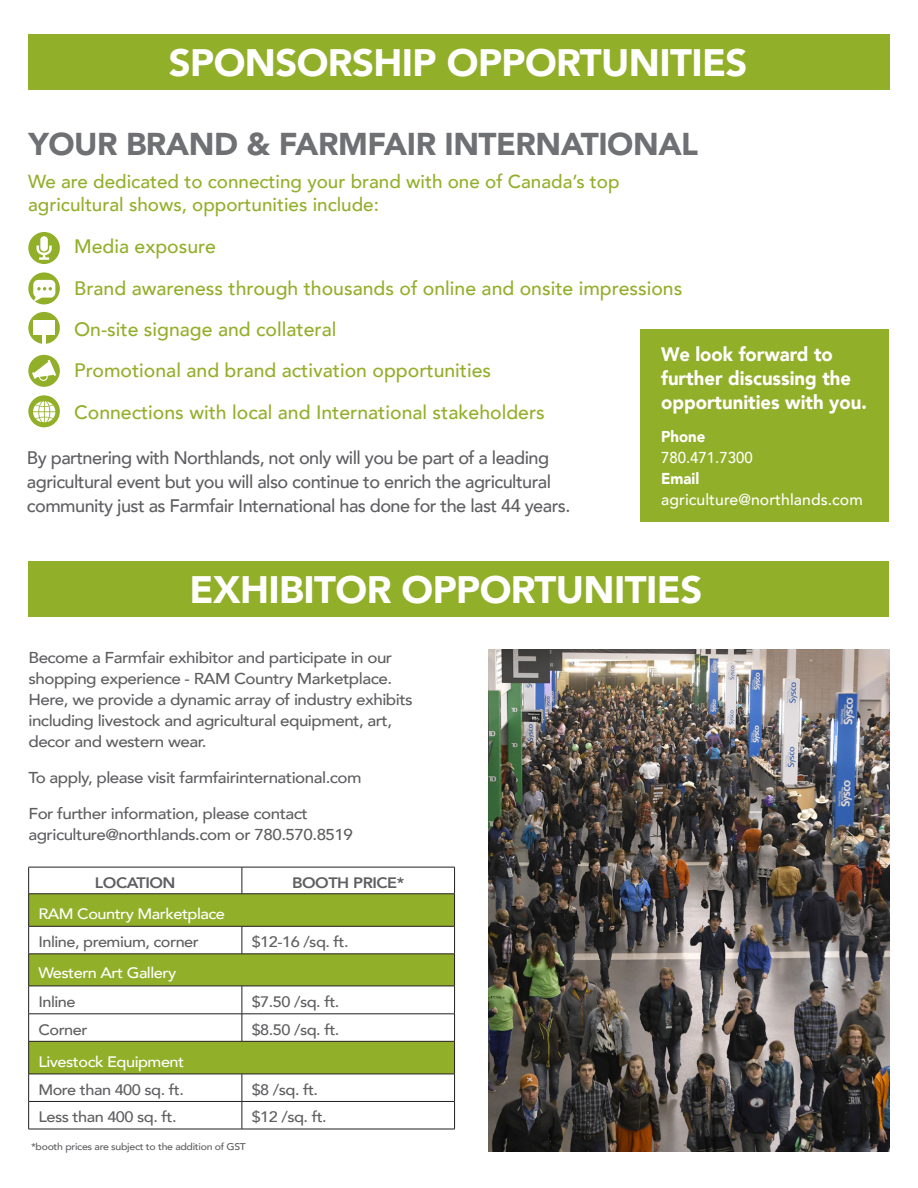
<style>
.page{position:relative;width:918px;height:1188px;background:#fff}
.page>*{position:absolute;margin:0;border:0;box-sizing:border-box;transform-origin:0 0}
.t1{font:900 38.25px "Avenir";letter-spacing:-.015em;color:#fff}
.t2{font:900 31.5px "Avenir";letter-spacing:-.015em;color:#6f7073}
.t3{font:500 19.5px "Avenir";color:#92af2a}
.t4{font:900 19.5px/24px "Avenir";color:#fff;scale:.95 1}
.t5{font:500 18.9px/23.5px "Avenir";color:#92af2a}
.t6{font:500 18.15px/24.2px "Avenir";letter-spacing:-.03em;color:#5f5f62}
.t7{font:500 15.75px/21px "Avenir";letter-spacing:-.03em;color:#5f5f62;scale:1.08 1}
.t8{font:500 15.75px/21px "Avenir";letter-spacing:.005em;color:#fff;scale:.95 1}
.t9{font:500 15.15px "Avenir";letter-spacing:-.03em;color:#5f5f62;scale:1.08 1}
.t10{font:500 15.15px "Avenir";letter-spacing:-.03em;color:#fff;scale:1.08 1}
.t11{font:800 15.15px "Avenir";letter-spacing:-.03em;color:#5f5f62;scale:1.08 1}
.t12{font:500 9.75px "Avenir";letter-spacing:-.03em;color:#5f5f62;scale:1.08 1}
.s1{font-weight:900}
</style>
<div class="page">
<div style="left:640px;top:330px;width:249px;height:192px;background:#92af2a"></div>
<img style="left:488px;top:649px;width:402px;height:502px">
<div style="left:28px;top:232px;width:32px;height:32px;background:#92af2a;border-radius:50%"></div>
<svg style="left:28px;top:272px;width:32px;height:32px"></svg>
<svg style="left:28px;top:312px;width:32px;height:32px"></svg>
<svg style="left:28px;top:355px;width:32px;height:32px"></svg>
<svg style="left:28px;top:395px;width:32px;height:32px"></svg>
<svg style="left:36px;top:236px;width:16px;height:24px"></svg>
<svg style="left:33px;top:280px;width:22px;height:22px"></svg>
<div style="left:34px;top:321px;width:21px;height:14px;background:#fff"></div>
<hr style="left:43px;top:333px;width:3px;height:15px;background:#fff">
<svg style="left:32px;top:360px;width:24px;height:22px"></svg>
<svg style="left:33px;top:401px;width:22px;height:21px"></svg>
<div style="left:28px;top:34px;width:862px;height:56px;background:#92af2a"></div>
<div style="left:28px;top:561px;width:861px;height:56px;background:#92af2a"></div>
<svg style="left:29px;top:895px;width:425px;height:179px;fill:#92af2a"></svg>
<hr style="left:28px;top:867px;width:214px;height:1px;background:#231f20">
<svg style="left:28px;top:867px;width:1px;height:27px"></svg>
<hr style="left:242px;top:867px;width:213px;height:1px;background:#231f20">
<svg style="left:242px;top:867px;width:1px;height:27px"></svg>
<svg style="left:454px;top:867px;width:1px;height:27px"></svg>
<hr style="left:28px;top:894px;width:214px;height:1px;background:#231f20">
<hr style="left:28px;top:894px;width:1px;height:32px;background:#231f20">
<hr style="left:242px;top:894px;width:213px;height:1px;background:#231f20">
<hr style="left:454px;top:894px;width:1px;height:32px;background:#231f20">
<hr style="left:28px;top:926px;width:214px;height:1px;background:#231f20">
<svg style="left:28px;top:926px;width:1px;height:28px"></svg>
<hr style="left:242px;top:926px;width:213px;height:1px;background:#231f20">
<svg style="left:242px;top:926px;width:1px;height:28px"></svg>
<svg style="left:454px;top:926px;width:1px;height:28px"></svg>
<hr style="left:28px;top:954px;width:214px;height:1px;background:#231f20">
<hr style="left:28px;top:954px;width:1px;height:32px;background:#231f20">
<hr style="left:242px;top:954px;width:213px;height:1px;background:#231f20">
<hr style="left:454px;top:954px;width:1px;height:32px;background:#231f20">
<hr style="left:28px;top:986px;width:214px;height:1px;background:#231f20">
<hr style="left:242px;top:986px;width:213px;height:1px;background:#231f20">
<hr style="left:28px;top:1014px;width:214px;height:1px;background:#231f20">
<svg style="left:28px;top:986px;width:1px;height:55px"></svg>
<hr style="left:242px;top:1014px;width:213px;height:1px;background:#231f20">
<svg style="left:242px;top:986px;width:1px;height:55px"></svg>
<svg style="left:454px;top:986px;width:1px;height:55px"></svg>
<hr style="left:28px;top:1041px;width:214px;height:1px;background:#231f20">
<hr style="left:28px;top:1042px;width:1px;height:32px;background:#231f20">
<hr style="left:242px;top:1041px;width:213px;height:1px;background:#231f20">
<hr style="left:454px;top:1042px;width:1px;height:32px;background:#231f20">
<hr style="left:28px;top:1074px;width:214px;height:1px;background:#231f20">
<hr style="left:242px;top:1074px;width:213px;height:1px;background:#231f20">
<hr style="left:28px;top:1101px;width:214px;height:1px;background:#231f20">
<svg style="left:28px;top:1074px;width:1px;height:55px"></svg>
<hr style="left:242px;top:1101px;width:213px;height:1px;background:#231f20">
<svg style="left:242px;top:1074px;width:1px;height:55px"></svg>
<svg style="left:454px;top:1074px;width:1px;height:55px"></svg>
<hr style="left:28px;top:1129px;width:214px;height:1px;background:#231f20">
<hr style="left:242px;top:1129px;width:213px;height:1px;background:#231f20">
<p class="t1" style="left:169px;top:30px;width:580px">SPONSORSHIP OPPORTUNITIES</p>
<p class="t2" style="left:29px;top:117px;width:671px">YOUR BRAND &amp; FARMFAIR INTERNATIONAL</p>
<p class="t5" style="left:28px;top:168px;width:593px">We are dedicated to connecting your brand with one of Canada’s top agricultural shows, opportunities include:</p>
<p class="t3" style="left:74px;top:230px;width:143px">Media exposure</p>
<p class="t3" style="left:74px;top:271px;width:610px">Brand awareness through thousands of online and onsite impressions</p>
<p class="t3" style="left:74px;top:312px;width:264px">On-site signage and collateral</p>
<p class="t3" style="left:74px;top:354px;width:419px">Promotional and brand activation opportunities</p>
<p class="t3" style="left:74px;top:395px;width:472px">Connections with local and International stakeholders</p>
<p class="t4" style="left:661px;top:342px;width:218px">We look forward to further discussing the opportunities with you.</p>
<p class="t8" style="left:661px;top:425px;width:214px"><span class="s1">Phone<br></span>780.471.7300<br><span class="s1">Email </span>agriculture@northlands.com</p>
<p class="t6" style="left:27px;top:444px;width:545px">By partnering with Northlands, not only will you be part of a leading agricultural event but you will also continue to enrich the agricultural community just as Farmfair International has done for the last 44 years.</p>
<p class="t1" style="left:190px;top:557px;width:514px">EXHIBITOR OPPORTUNITIES</p>
<p class="t7" style="left:28px;top:647px;width:357px">Become a Farmfair exhibitor and participate in our shopping experience - RAM Country Marketplace.<br>Here, we provide a dynamic array of industry exhibits including livestock and agricultural equipment, art, decor and western wear.</p>
<p class="t7" style="left:28px;top:767px;width:310px">To apply, please visit farmfairinternational.com</p>
<p class="t7" style="left:28px;top:803px;width:302px">For further information, please contact agriculture@northlands.com or 780.570.8519</p>
<p class="t11" style="left:95px;top:871px;width:76px">LOCATION</p>
<p class="t11" style="left:292px;top:871px;width:105px">BOOTH PRICE*</p>
<p class="t10" style="left:38px;top:901px;width:174px">RAM Country Marketplace</p>
<p class="t9" style="left:38px;top:929px;width:150px">Inline, premium, corner</p>
<p class="t9" style="left:252px;top:929px;width:91px">$12-16 /sq. ft.</p>
<p class="t10" style="left:38px;top:959px;width:129px">Western Art Gallery</p>
<p class="t9" style="left:38px;top:988px;width:36px">Inline</p>
<p class="t9" style="left:252px;top:988px;width:83px">$7.50 /sq. ft.</p>
<p class="t9" style="left:38px;top:1016px;width:47px">Corner</p>
<p class="t9" style="left:252px;top:1016px;width:83px">$8.50 /sq. ft.</p>
<p class="t10" style="left:38px;top:1048px;width:137px">Livestock Equipment</p>
<p class="t9" style="left:38px;top:1076px;width:136px">More than 400 sq. ft.</p>
<p class="t9" style="left:252px;top:1076px;width:63px">$8 /sq. ft.</p>
<p class="t9" style="left:38px;top:1104px;width:129px">Less than 400 sq. ft.</p>
<p class="t9" style="left:252px;top:1104px;width:71px">$12 /sq. ft.</p>
<p class="t12" style="left:31px;top:1138px;width:201px">*booth prices are subject to the addition of GST</p>
</div>
